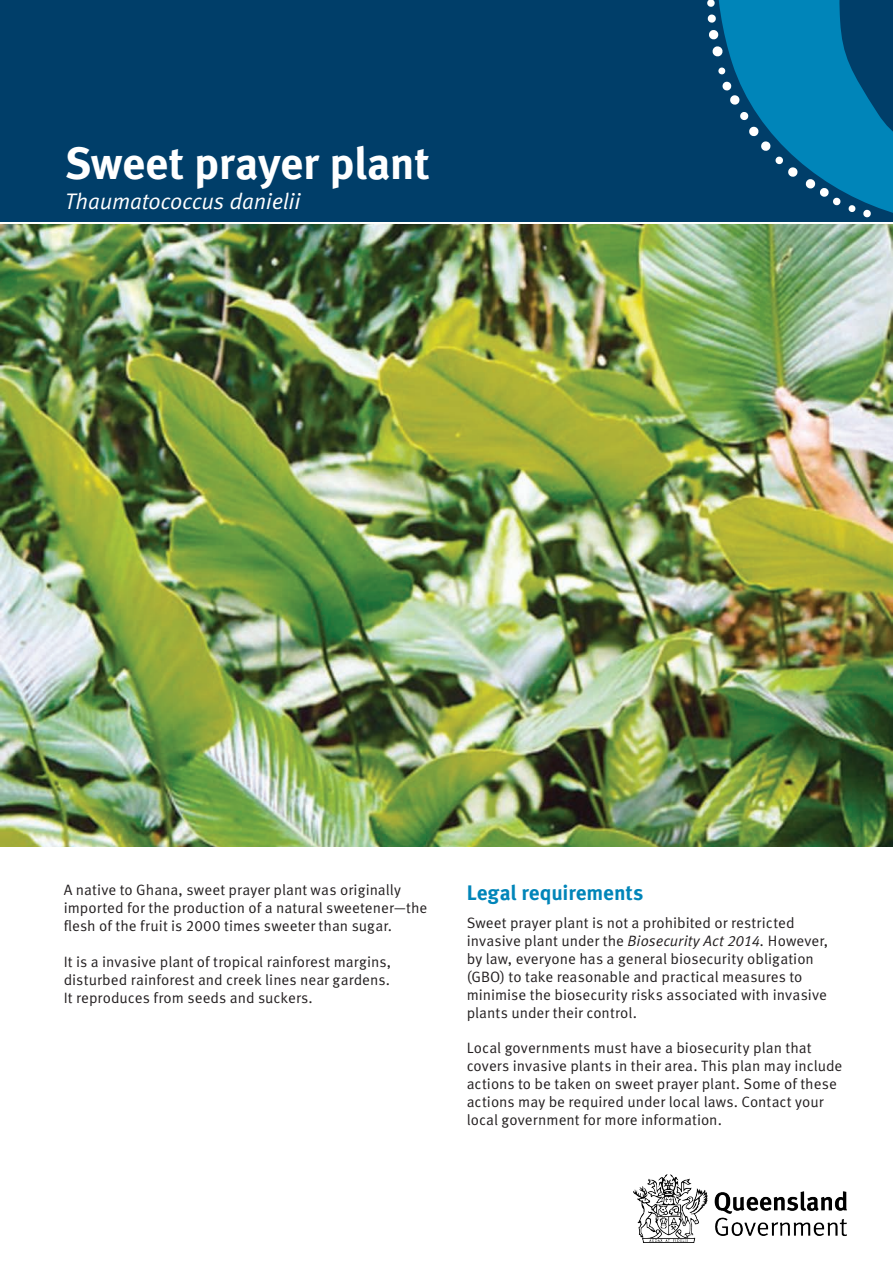
<style>
.page{position:relative;width:893px;height:1263px;background:#fff}
.page>*{position:absolute;margin:0;border:0;box-sizing:border-box;transform-origin:0 0}
.Title_01{font:700 45px "Meta OT";letter-spacing:-.015em;color:#fff}
.bodycopy{font:italic 22.5px "Meta OT";letter-spacing:-.01em;color:#fff}
.header01{font:700 21px "Meta OT";letter-spacing:-.005em;color:#0085b9}
.bodycopy-2{font:15px/18px "Meta OT";color:#231f20}
.header01-2{font:15px/18px "Meta OT";color:#231f20}
.s1{font-style:italic}
</style>
<div class="page">
<div style="left:0;top:0;width:893px;height:222px;background:#003e69"></div>
<svg style="left:707px;top:0;width:186px;height:218px"></svg>
<img style="left:0;top:225px;width:893px;height:621px">
<img style="left:634px;top:1174px;width:212px;height:68px">
<p class="Title_01" style="left:65px;top:135px;width:367px">Sweet prayer plant</p>
<p class="bodycopy" style="left:65px;top:188px;width:237px">Thaumatococcus danielii</p>
<p class="bodycopy-2" style="left:64px;top:881px;width:365px">A native to Ghana, sweet prayer plant was originally imported for the production of a natural sweetener—the flesh of the fruit is 2000 times sweeter than sugar.</p>
<p class="bodycopy-2" style="left:64px;top:953px;width:329px;text-align:justify">It is a invasive plant of tropical rainforest margins, disturbed rainforest and creek lines near gardens.<br>It reproduces from seeds and suckers.</p>
<p class="header01" style="left:467px;top:879px;width:178px">Legal requirements</p>
<p class="bodycopy-2" style="left:467px;top:914px;width:363px">Sweet prayer plant is not a prohibited or restricted invasive plant under the <span class="s1">Biosecurity Act 2014.</span> However, by law, everyone has a general biosecurity obligation (GBO) to take reasonable and practical measures to minimise the biosecurity risks associated with invasive plants under their control.</p>
<p class="header01-2" style="left:467px;top:1039px;width:377px">Local governments must have a biosecurity plan that covers invasive plants in their area. This plan may include actions to be taken on sweet prayer plant. Some of these actions may be required under local laws. Contact your local government for more information.</p>
</div>
